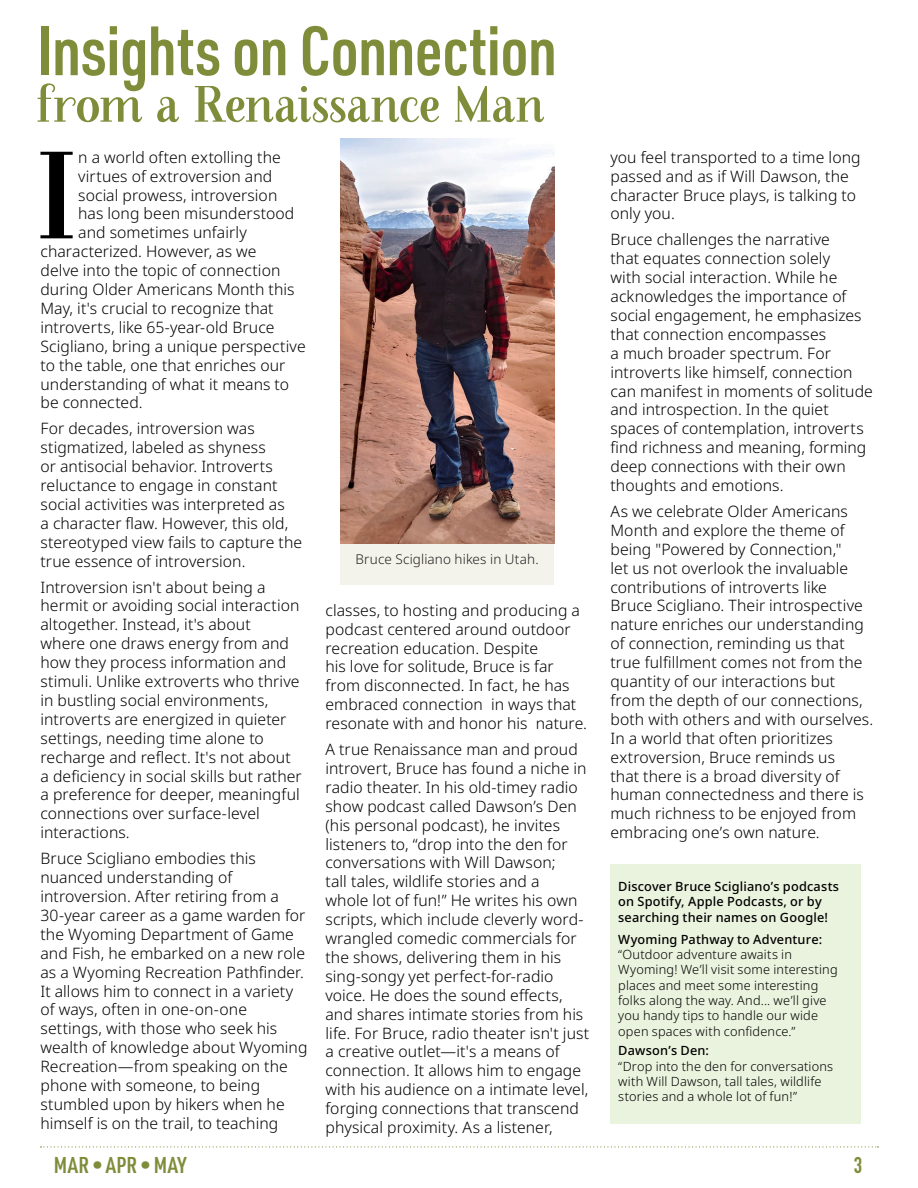
<style>
.page{position:relative;width:918px;height:1188px;background:#fff}
.page>*{position:absolute;margin:0;border:0;box-sizing:border-box;transform-origin:0 0}
.Space_Before_After_Headers{font:123.75px "Farewell Angelina";color:#000}
.t1{font:600 68.25px "URWDIN Cond";letter-spacing:-.01em;color:#7f8c3a}
.t2{font:51px "Farewell Angelina";letter-spacing:-.015em;color:#7f8c3a}
.t3{font:600 22.5px "URWDIN Cond";letter-spacing:.025em;color:#7f8c3a}
.t4{font:22.5px "DIN Engschrift Std";color:#7f8c3a}
.Space_Before_After_Headers-2{font:300 15.75px/18.9px "Noto Sans";letter-spacing:.005em;color:#000}
.Space_Before_After_Headers-3{font:300 13.5px "Noto Sans";letter-spacing:.01em;color:#231f20}
.Space_Before_After_Headers-4{font:300 12.75px/15.3px "Noto Sans";letter-spacing:.015em;color:#000}
.Space_Before_After_Headers-5{font:500 12.75px/15.3px "Noto Sans";letter-spacing:.015em;color:#000}
.s1{font-weight:500}
</style>
<div class="page">
<svg style="left:40px;top:1146px;width:839px;height:2px"></svg>
<div style="left:340px;top:543px;width:214px;height:41px;background:#f3f3eb"></div>
<img style="left:340px;top:139px;width:214px;height:405px">
<div style="left:611px;top:864px;width:250px;height:259px;background:#eaf3de"></div>
<p class="t1" style="left:37px;top:5px;width:521px">Insights on Connection</p>
<p class="t2" style="left:36px;top:76px;width:511px">from a Renaissance Man</p>
<p class="Space_Before_After_Headers" style="left:35px;top:127px;width:45px">I</p>
<p class="Space_Before_After_Headers-2" style="left:78px;top:148px;width:204px">n a world often extolling the</p>
<p class="Space_Before_After_Headers-2" style="left:78px;top:167px;width:196px">virtues of extroversion and</p>
<p class="Space_Before_After_Headers-2" style="left:78px;top:186px;width:201px">social prowess, introversion</p>
<p class="Space_Before_After_Headers-2" style="left:78px;top:205px;width:218px">has long been misunderstood</p>
<p class="Space_Before_After_Headers-2" style="left:78px;top:224px;width:170px">and sometimes unfairly</p>
<p class="Space_Before_After_Headers-2" style="left:40px;top:242px;width:218px">characterized. However, as we</p>
<p class="Space_Before_After_Headers-2" style="left:40px;top:261px;width:241px">delve into the topic of connection</p>
<p class="Space_Before_After_Headers-2" style="left:40px;top:280px;width:255px">during Older Americans Month this</p>
<p class="Space_Before_After_Headers-2" style="left:40px;top:299px;width:235px">May, it's crucial to recognize that</p>
<p class="Space_Before_After_Headers-2" style="left:40px;top:318px;width:235px">introverts, like 65-year-old Bruce</p>
<p class="Space_Before_After_Headers-2" style="left:40px;top:337px;width:267px">Scigliano, bring a unique perspective</p>
<p class="Space_Before_After_Headers-2" style="left:40px;top:356px;width:246px">to the table, one that enriches our</p>
<p class="Space_Before_After_Headers-2" style="left:40px;top:375px;width:250px">understanding of what it means to</p>
<p class="Space_Before_After_Headers-2" style="left:40px;top:394px;width:104px">be connected.</p>
<p class="Space_Before_After_Headers-2" style="left:40px;top:420px;width:263px">For decades, introversion was stigmatized, labeled as shyness<br>or antisocial behavior. Introverts reluctance to engage in constant social activities was interpreted as<br>a character flaw. However, this old, stereotyped view fails to capture the true essence of introversion.</p>
<p class="Space_Before_After_Headers-2" style="left:40px;top:578px;width:263px">Introversion isn't about being a hermit or avoiding social interaction altogether. Instead, it's about<br>where one draws energy from and how they process information and stimuli. Unlike extroverts who thrive in bustling social environments, introverts are energized in quieter settings, needing time alone to recharge and reflect. It's not about a deficiency in social skills but rather a preference for deeper, meaningful connections over surface-level interactions.</p>
<p class="Space_Before_After_Headers-2" style="left:40px;top:849px;width:269px">Bruce Scigliano embodies this nuanced understanding of introversion. After retiring from a<br>30-year career as a game warden for the Wyoming Department of Game and Fish, he embarked on a new role as a Wyoming Recreation Pathfinder.<br>It allows him to connect in a variety of ways, often in one-on-one settings, with those who seek his wealth of knowledge about Wyoming<br>Recreation—from speaking on the phone with someone, to being stumbled upon by hikers when he himself is on the trail, to teaching</p>
<p class="Space_Before_After_Headers-3" style="left:355px;top:550px;width:185px">Bruce Scigliano hikes in Utah.</p>
<p class="Space_Before_After_Headers-2" style="left:326px;top:601px;width:263px">classes, to hosting and producing a podcast centered around outdoor recreation education. Despite<br>his love for solitude, Bruce is far from disconnected. In fact, he has embraced connection in ways that resonate with and honor his nature.</p>
<p class="Space_Before_After_Headers-2" style="left:326px;top:740px;width:265px">A true Renaissance man and proud introvert, Bruce has found a niche in radio theater. In his old-timey radio show podcast called Dawson’s Den (his personal podcast), he invites listeners to, “drop into the den for conversations with Will Dawson;<br>tall tales, wildlife stories and a<br>whole lot of fun!” He writes his own scripts, which include cleverly word&shy;wrangled comedic commercials for the shows, delivering them in his sing-songy yet perfect-for-radio voice. He does the sound effects, and shares intimate stories from his life. For Bruce, radio theater isn't just a creative outlet—it's a means of connection. It allows him to engage with his audience on a intimate level, forging connections that transcend physical proximity. As a listener,</p>
<p class="Space_Before_After_Headers-2" style="left:610px;top:148px;width:252px">you feel transported to a time long passed and as if Will Dawson, the character Bruce plays, is talking to only you.</p>
<p class="Space_Before_After_Headers-2" style="left:610px;top:231px;width:264px">Bruce challenges the narrative<br>that equates connection solely<br>with social interaction. While he acknowledges the importance of social engagement, he emphasizes that connection encompasses<br>a much broader spectrum. For introverts like himself, connection can manifest in moments of solitude and introspection. In the quiet spaces of contemplation, introverts find richness and meaning, forming deep connections with their own thoughts and emotions.</p>
<p class="Space_Before_After_Headers-2" style="left:610px;top:502px;width:264px">As we celebrate Older Americans Month and explore the theme of being "Powered by Connection,"<br>let us not overlook the invaluable contributions of introverts like<br>Bruce Scigliano. Their introspective nature enriches our understanding of connection, reminding us that true fulfillment comes not from the quantity of our interactions but from the depth of our connections, both with others and with ourselves.<br>In a world that often prioritizes extroversion, Bruce reminds us<br>that there is a broad diversity of human connectedness and there is much richness to be enjoyed from embracing one’s own nature.</p>
<p class="Space_Before_After_Headers-5" style="left:618px;top:879px;width:222px">Discover Bruce Scigliano’s podcasts on Spotify, Apple Podcasts, or by searching their names on Google!</p>
<p class="Space_Before_After_Headers-4" style="left:618px;top:932px;width:221px"><span class="s1">Wyoming Pathway to Adventure: </span>“Outdoor adventure awaits in Wyoming! We’ll visit some interesting places and meet some interesting folks along the way. And... we’ll give you handy tips to handle our wide open spaces with confidence.”</p>
<p class="Space_Before_After_Headers-4" style="left:618px;top:1044px;width:216px"><span class="s1">Dawson’s Den:<br></span>“Drop into the den for conversations with Will Dawson, tall tales, wildlife stories and a whole lot of fun!”</p>
<h3 class="t3" style="left:54px;top:1149px;width:134px">MAR • APR • MAY</h3>
<p class="t4" style="left:854px;top:1151px;width:10px">3</p>
</div>
